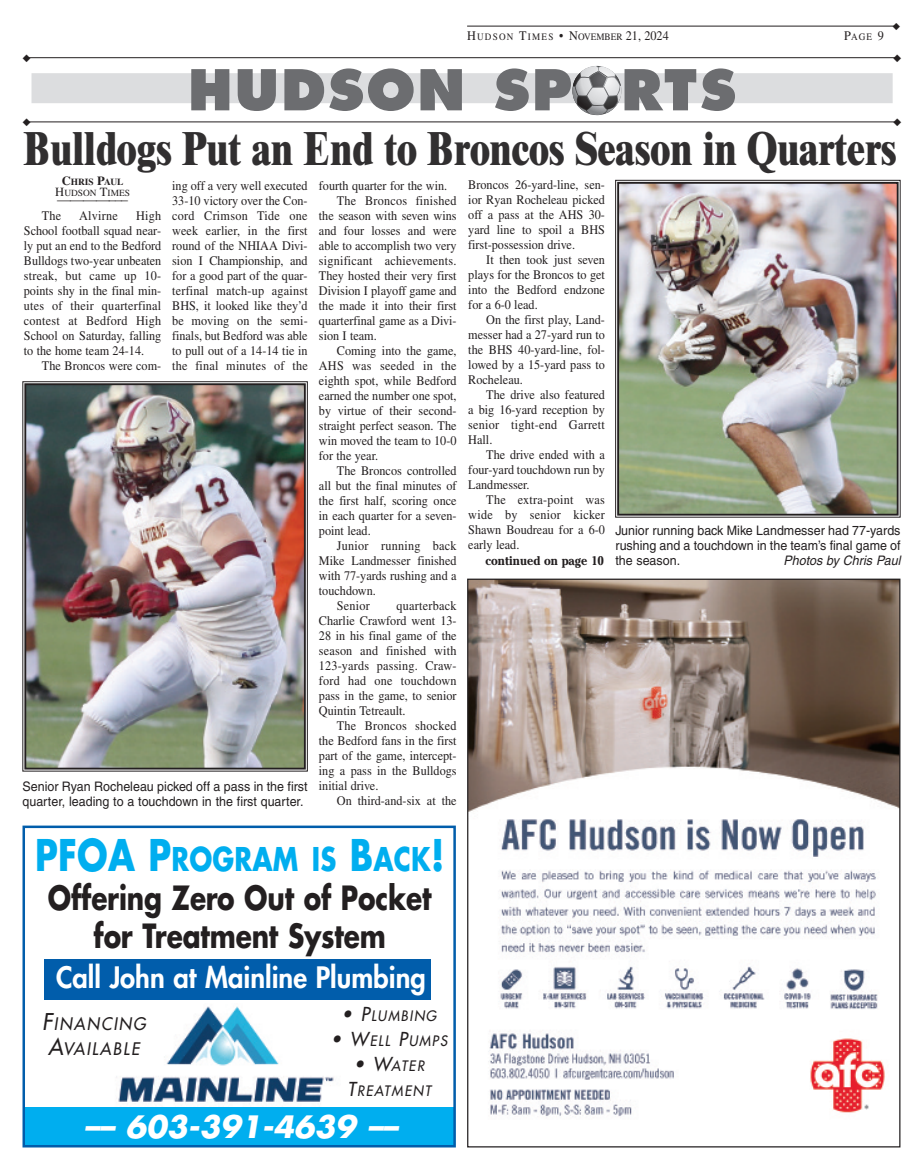
<style>
.page{position:relative;width:923px;height:1170px;background:#fff}
.page>*{position:absolute;margin:0;border:0;box-sizing:border-box;transform-origin:0 0}
.t1{font:800 54.75px "Futura";letter-spacing:.035em;color:#6c6d70}
.t2{font:800 46.25px "Times";color:#312f30;scale:.8 1}
.t3{font:700 32.5px/38.2px "Futura";letter-spacing:-.005em;color:#231f20;text-align:center;scale:.81 1}
.t4{font:700 31.88px "Futura";letter-spacing:.01em;color:#00aeef;scale:.81 1}
.t5{font:italic 700 30px "Futura";color:#fff}
.t6{font:800 28.75px "Futura";color:#fff;scale:.95 1}
.t7{font:italic 16.88px/25px "Futura";letter-spacing:.11em;color:#231f20;text-align:center;scale:.95 1}
.t8{font:italic 14px/25px "Futura";letter-spacing:.11em;color:#231f20;text-align:center;scale:.95 1}
.t9{font:13.75px "Times";color:#231f20}
.t10{font:13.12px/15px "Times";color:#231f20;text-align:justify;scale:.93 1}
.t11{font:13.12px/15px "Helvetica";color:#231f20;scale:.95 1}
.t12{font:13.12px "Times";letter-spacing:.02em;color:#231f20;scale:.93 1}
.t13{font:italic 13.12px "Helvetica";color:#231f20;scale:.95 1}
.t14{font:700 12.5px "Cheltenham";color:#231f20;scale:.93 1}
.t15{font:9.88px "Times";letter-spacing:.135em;color:#231f20;scale:.93 1}
.t16{font:9.38px/11.2px "Times";color:#231f20;text-align:center}
.s1{font-size:13.12px}
.s2{font-weight:700;font-size:12.5px}
.s3{font-weight:700}
.s4{font-size:12.5px}
.s5{font-size:42.5px}
.s6{font-size:22.5px}
.s7{font-size:18.75px}
</style>
<div class="page">
<hr style="left:467px;top:26px;width:429px;height:1px;background:#231f20">
<div style="left:24px;top:1107px;width:431px;height:39px;background:#00aeef"></div>
<div style="left:22px;top:826px;width:434px;height:322px;border:2px solid #015dab"></div>
<div style="left:44px;top:959px;width:386px;height:41px;background:#015dab"></div>
<img style="left:116px;top:1006px;width:218px;height:96px">
<img style="left:469px;top:581px;width:429px;height:536px">
<hr style="left:27px;top:57px;width:870px;height:1px;background:#231f20">
<div style="left:32px;top:73px;width:860px;height:30px;background:#dcdddf"></div>
<hr style="left:27px;top:122px;width:870px;height:1px;background:#231f20">
<svg style="left:572px;top:66px;width:49px;height:49px"></svg>
<img style="left:620px;top:185px;width:275px;height:328px">
<div style="left:615px;top:180px;width:285px;height:337px;border:1px solid #231f20"></div>
<div style="left:617px;top:182px;width:281px;height:334px;border:2px solid #231f20"></div>
<img style="left:27px;top:386px;width:276px;height:381px">
<div style="left:22px;top:381px;width:286px;height:390px;border:1px solid #231f20"></div>
<div style="left:24px;top:383px;width:282px;height:387px;border:2px solid #231f20"></div>
<p class="t15" style="left:467px;top:33px;width:218px"><span class="s1">H</span>UDSON <span class="s1">T</span>IMES <span class="s1">• N</span>OVEMBER <span class="s1">21, 2024</span></p>
<p class="t15" style="left:844px;top:33px;width:44px"><span class="s1">P</span>AGE <span class="s1">9</span></p>
<h1 class="t1" style="left:188px;top:66px;width:550px">HUDSON SPORTS</h1>
<h2 class="t2" style="left:24px;top:132px;width:1092px">Bulldogs Put an End to Broncos Season in Quarters</h2>
<p class="t16" style="left:55px;top:177px;width:76px"><span class="s2">C</span><span class="s3">HRIS</span> <span class="s2">P</span><span class="s3">AUL<br></span><span class="s4">H</span>UDSON <span class="s4">T</span>IMES</p>
<p class="t9" style="left:57px;top:194px;width:72px">————–––</p>
<p class="t10" style="left:42px;top:209px;width:22px">The</p>
<p class="t12" style="left:79px;top:211px;width:43px">Alvirne</p>
<p class="t10" style="left:468px;top:179px;width:148px">Broncos 26-yard-line, sen&shy;ior Ryan Rocheleau picked off a pass at the AHS 30- yard line to spoil a BHS first-possession drive.</p>
<p class="t10" style="left:468px;top:254px;width:148px;text-indent:18px">It then took just seven plays for the Broncos to get into the Bedford endzone for a 6-0 lead.</p>
<p class="t10" style="left:468px;top:314px;width:148px;text-indent:18px">On the first play, Land&shy;messer had a 27-yard run to the BHS 40-yard-line, fol&shy;lowed by a 15-yard pass to Rocheleau.</p>
<p class="t10" style="left:468px;top:389px;width:148px;text-indent:18px">The drive also featured a big 16-yard reception by senior tight-end Garrett Hall.</p>
<p class="t10" style="left:468px;top:449px;width:148px;text-indent:18px">The drive ended with a four-yard touchdown run by Landmesser.</p>
<p class="t10" style="left:468px;top:494px;width:148px;text-indent:18px">The extra-point was wide by senior kicker Shawn Boudreau for a 6-0 early lead.</p>
<p class="t10" style="left:172px;top:180px;width:147px">ing off a very well executed 33-10 victory over the Con&shy;cord Crimson Tide one week earlier, in the first round of the NHIAA Divi&shy;sion I Championship, and for a good part of the quar&shy;terfinal match-up against BHS, it looked like they’d be moving on the semi&shy;finals, but Bedford was able to pull out of a 14-14 tie in the final minutes of the</p>
<p class="t10" style="left:319px;top:179px;width:139px">fourth quarter for the win.</p>
<p class="t12" style="left:337px;top:196px;width:130px">The Broncos finished</p>
<p class="t10" style="left:319px;top:209px;width:149px">the season with seven wins</p>
<p class="t10" style="left:319px;top:224px;width:150px">and four losses and were</p>
<p class="t10" style="left:319px;top:239px;width:149px">able to accomplish two very</p>
<p class="t12" style="left:319px;top:256px;width:150px">significant achievements.</p>
<p class="t10" style="left:319px;top:269px;width:150px">They hosted their very first</p>
<p class="t10" style="left:319px;top:284px;width:150px">Division I playoff game and</p>
<p class="t10" style="left:319px;top:299px;width:150px">the made it into their first</p>
<p class="t10" style="left:319px;top:314px;width:150px">quarterfinal game as a Divi-</p>
<p class="t10" style="left:319px;top:329px;width:64px">sion I team.</p>
<p class="t10" style="left:337px;top:344px;width:130px">Coming into the game,</p>
<p class="t12" style="left:319px;top:361px;width:150px">AHS was seeded in the</p>
<p class="t10" style="left:319px;top:374px;width:150px">eighth spot, while Bedford</p>
<p class="t10" style="left:319px;top:389px;width:149px">earned the number one spot,</p>
<p class="t10" style="left:319px;top:404px;width:150px">by virtue of their second-</p>
<p class="t10" style="left:319px;top:419px;width:149px">straight perfect season. The</p>
<p class="t10" style="left:319px;top:434px;width:149px">win moved the team to 10-0</p>
<p class="t10" style="left:319px;top:449px;width:65px">for the year.</p>
<p class="t10" style="left:337px;top:464px;width:130px">The Broncos controlled</p>
<p class="t10" style="left:319px;top:479px;width:150px">all but the final minutes of</p>
<p class="t10" style="left:319px;top:494px;width:150px">the first half, scoring once</p>
<p class="t10" style="left:319px;top:509px;width:150px">in each quarter for a seven-</p>
<p class="t10" style="left:319px;top:524px;width:57px">point lead.</p>
<p class="t12" style="left:337px;top:541px;width:130px">Junior running back</p>
<p class="t10" style="left:319px;top:554px;width:149px">Mike Landmesser finished</p>
<p class="t10" style="left:319px;top:569px;width:149px">with 77-yards rushing and a</p>
<p class="t10" style="left:319px;top:584px;width:63px">touchdown.</p>
<p class="t10" style="left:337px;top:599px;width:37px">Senior</p>
<p class="t10" style="left:24px;top:209px;width:149px;text-indent:112px">High School football squad near&shy;ly put an end to the Bedford Bulldogs two-year unbeaten streak, but came up 10- points shy in the final min&shy;utes of their quarterfinal contest at Bedford High School on Saturday, falling to the home team 24-14.</p>
<p class="t10" style="left:42px;top:359px;width:130px">The Broncos were com-</p>
<p class="t11" style="left:615px;top:524px;width:302px;text-align:justify">Junior running back Mike Landmesser had 77-yards rushing and a touchdown in the team’s final game of the season.</p>
<p class="t13" style="left:783px;top:556px;width:125px">Photos by Chris Paul</p>
<p class="t14" style="left:485px;top:556px;width:129px">continued on page 10</p>
<p class="t10" style="left:319px;top:599px;width:150px;text-indent:78px">quarterback Charlie Crawford went 13- 28 in his final game of the season and finished with 123-yards passing. Craw&shy;ford had one touchdown pass in the game, to senior Quintin Tetreault.</p>
<p class="t10" style="left:319px;top:719px;width:150px;text-indent:18px">The Broncos shocked the Bedford fans in the first part of the game, intercept&shy;ing a pass in the Bulldogs initial drive.</p>
<p class="t10" style="left:337px;top:794px;width:130px">On third-and-six at the</p>
<p class="t11" style="left:22px;top:780px;width:302px">Senior Ryan Rocheleau picked off a pass in the first quarter, leading to a touchdown in the first quarter.</p>
<h3 class="t4" style="left:35px;top:845px;width:506px"><span class="s5">PFOA P</span>ROGRAM IS <span class="s5">B</span>ACK<span class="s5">!</span></h3>
<h3 class="t3" style="left:48px;top:881px;width:475px">Offering Zero Out of Pocket for Treatment System</h3>
<h3 class="t6" style="left:56px;top:964px;width:391px">Call John at Mainline Plumbing</h3>
<p class="t7" style="left:42px;top:1013px;width:111px"><span class="s6">F</span>INANCING<br><span class="s6">A</span>VAILABLE</p>
<p class="t8" style="left:342px;top:1005px;width:101px"><span class="s7">• P</span>LUMBING</p>
<p class="t8" style="left:331px;top:1030px;width:124px"><span class="s7">• W</span>ELL <span class="s7">P</span>UMPS</p>
<p class="t8" style="left:347px;top:1055px;width:89px"><span class="s7">• W</span>ATER<br><span class="s7">T</span>REATMENT</p>
<h3 class="t5" style="left:84px;top:1113px;width:315px">–– 603-391-4639 ––</h3>
</div>
